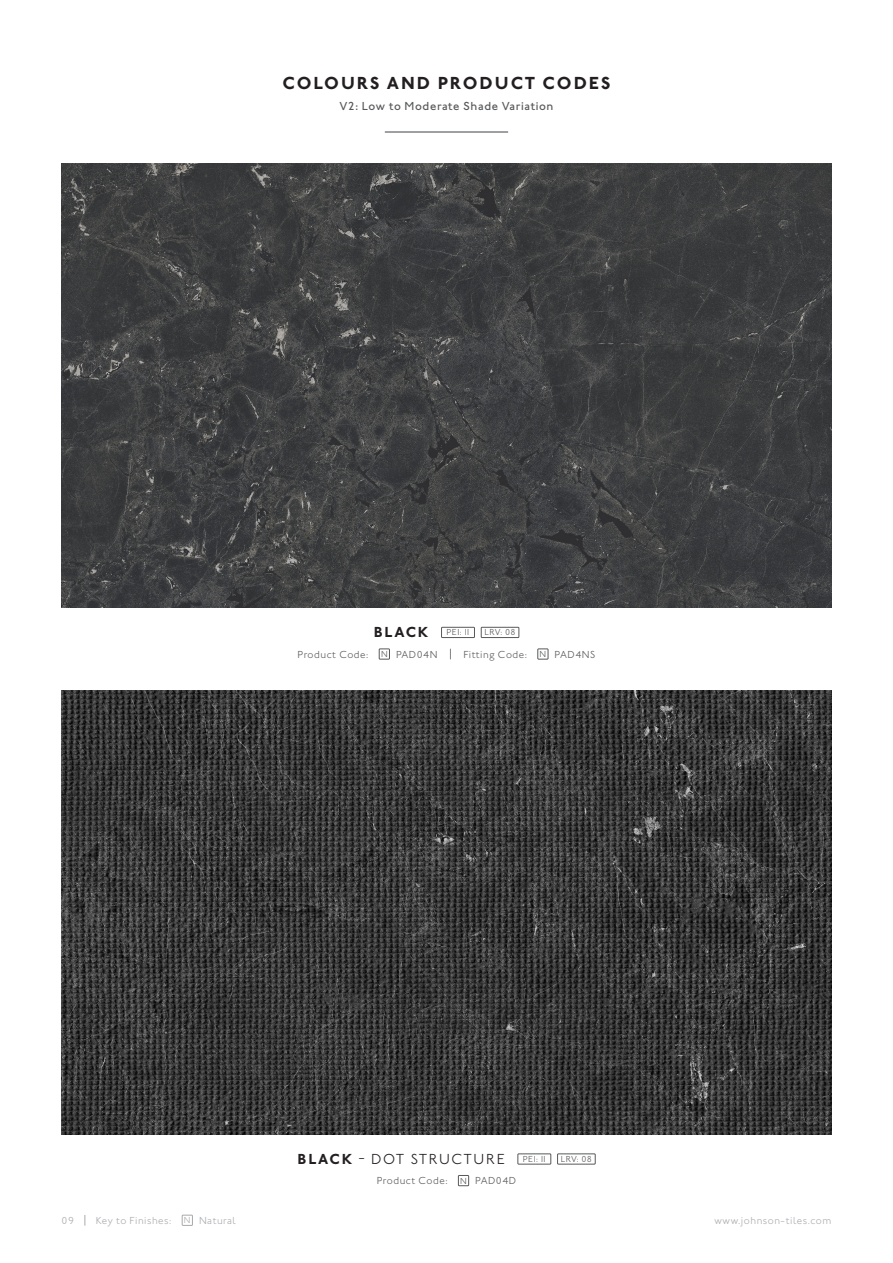
<style>
.page{position:relative;width:893px;height:1263px;background:#fff}
.page>*{position:absolute;margin:0;border:0;box-sizing:border-box;transform-origin:0 0}
.t1{font:700 18px "Johnston ITC Std";letter-spacing:.11em;color:#231f20}
.t2{font:300 15px "Johnston ITC Std";letter-spacing:.1em;color:#231f20}
.t3{font:700 15px "Johnston ITC Std";letter-spacing:.11em;color:#231f20}
.t4{font:500 12px "Johnston ITC Std";letter-spacing:.05em;color:#57585a}
.t5{font:300 10.5px "Johnston ITC Std";letter-spacing:.05em;color:#57585a}
.t6{font:300 10.5px "Johnston ITC Std";letter-spacing:.05em;color:#a8a9ad}
.t7{font:300 9px "Johnston ITC Std";letter-spacing:.06em;color:#57585a}
.t8{font:300 9px "Johnston ITC Std";color:#a8a9ad}
.s1{font-weight:700}
</style>
<div class="page">
<hr style="left:385px;top:131px;width:123px;height:2px;background:#808285">
<div style="left:182px;top:1215px;width:11px;height:10px;border:1px solid #a8a9ad"></div>
<div style="left:379px;top:649px;width:11px;height:10px;border:1px solid #57585a"></div>
<div style="left:481px;top:627px;width:38px;height:11px;border:1px solid #57585a"></div>
<div style="left:441px;top:627px;width:34px;height:11px;border:1px solid #57585a"></div>
<img style="left:62px;top:164px;width:769px;height:444px">
<div style="left:458px;top:1175px;width:11px;height:11px;border:1px solid #57585a"></div>
<div style="left:557px;top:1154px;width:38px;height:10px;border:1px solid #57585a"></div>
<div style="left:518px;top:1154px;width:33px;height:10px;border:1px solid #57585a"></div>
<img style="left:62px;top:690px;width:769px;height:444px">
<div style="left:538px;top:649px;width:10px;height:10px;border:1px solid #57585a"></div>
<p class="t1" style="left:282px;top:72px;width:330px">COLOURS AND PRODUCT CODES</p>
<p class="t4" style="left:339px;top:99px;width:216px">V2: Low to Moderate Shade Variation</p>
<p class="t3" style="left:374px;top:623px;width:56px">BLACK</p>
<p class="t5" style="left:298px;top:648px;width:72px">Product Code:</p>
<p class="t7" style="left:381px;top:649px;width:8px">N</p>
<p class="t5" style="left:396px;top:648px;width:43px">PAD04N</p>
<p class="t7" style="left:447px;top:627px;width:24px">PEI: II</p>
<p class="t7" style="left:484px;top:627px;width:33px">LRV: 08</p>
<p class="t5" style="left:463px;top:648px;width:65px">Fitting Code:</p>
<p class="t7" style="left:540px;top:649px;width:8px">N</p>
<p class="t5" style="left:555px;top:648px;width:42px">PAD4NS</p>
<p class="t2" style="left:298px;top:1150px;width:209px"><span class="s1">BLACK</span> - DOT STRUCTURE</p>
<p class="t5" style="left:377px;top:1174px;width:72px">Product Code:</p>
<p class="t7" style="left:460px;top:1175px;width:8px">N</p>
<p class="t5" style="left:475px;top:1174px;width:42px">PAD04D</p>
<p class="t7" style="left:523px;top:1154px;width:24px">PEI: II</p>
<p class="t7" style="left:561px;top:1154px;width:33px">LRV: 08</p>
<p class="t6" style="left:62px;top:1214px;width:14px">09</p>
<p class="t6" style="left:715px;top:1214px;width:118px">www.johnson-tiles.com</p>
<p class="t6" style="left:96px;top:1214px;width:77px">Key to Finishes:</p>
<p class="t8" style="left:184px;top:1215px;width:8px">N</p>
<p class="t6" style="left:199px;top:1214px;width:38px">Natural</p>
</div>
